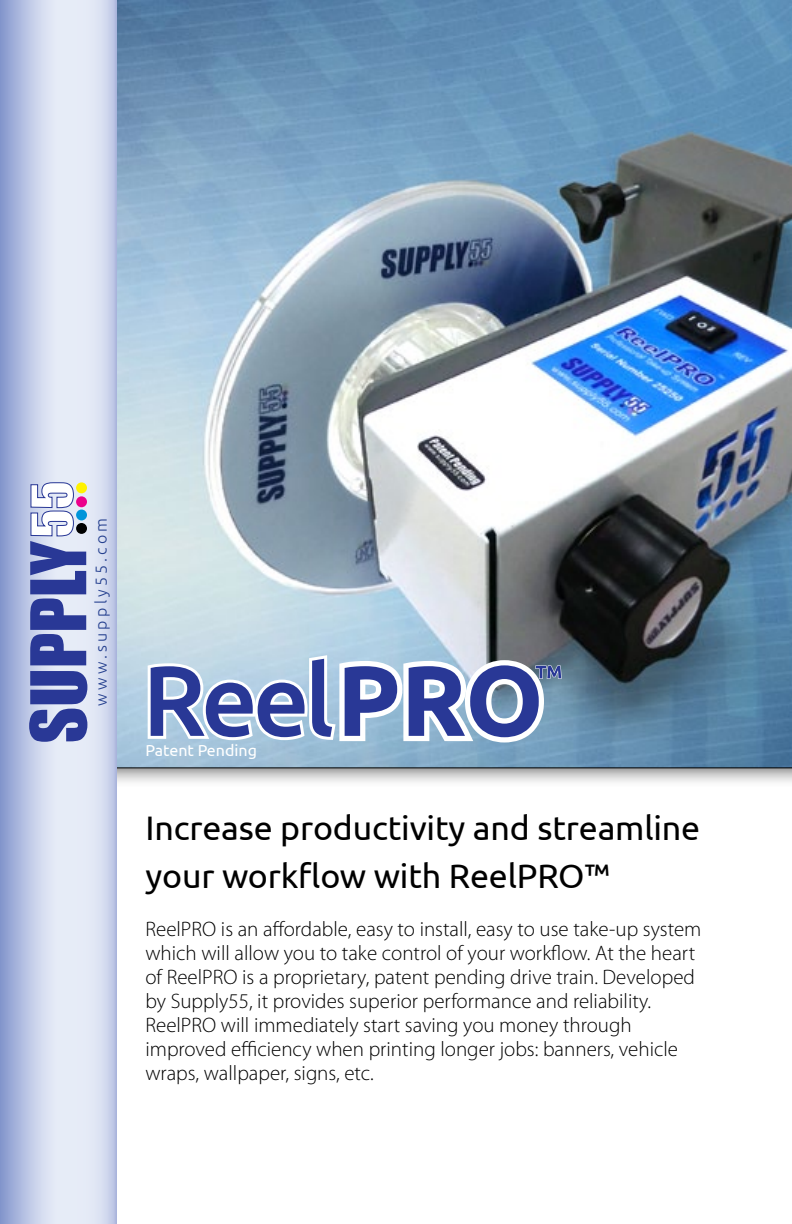
<style>
.page{position:relative;width:792px;height:1224px;background:#fff}
.page>*{position:absolute;margin:0;border:0;box-sizing:border-box;transform-origin:0 0}
.t1{font:34px/48px "Ubuntu";letter-spacing:-.005em;color:#000}
.t2{font:300 21px/24px "Myriad Pro";color:#000}
.t3{font:300 16px "Ubuntu";letter-spacing:.2em;color:#25408f}
.t4{font:16px "Ubuntu";color:#fff}
</style>
<div class="page">
<div style="left:0;top:0;width:792px;height:788px;background:#000;opacity:.75"></div>
<img style="left:117px;top:0;width:675px;height:768px">
<svg style="left:0;top:0;width:117px;height:1224px;background:#c9d2ea"></svg>
<svg style="left:29px;top:671px;width:58px;height:71px;background:#5966ae"></svg>
<svg style="left:30px;top:482px;width:56px;height:183px;background:#8993c7"></svg>
<div style="left:76px;top:482px;width:11px;height:11px;background:#fff200;border-radius:50%"></div>
<div style="left:76px;top:523px;width:11px;height:11px;background:#000;border-radius:50%"></div>
<div style="left:76px;top:496px;width:11px;height:11px;background:#ec008c;border-radius:50%"></div>
<div style="left:76px;top:510px;width:11px;height:10px;background:#0095da;border-radius:50%"></div>
<svg style="left:148px;top:655px;width:414px;height:88px"></svg>
<p class="t3" style="left:92px;top:706px;width:190px;rotate:-90deg">www.supply55.com</p>
<p class="t4" style="left:145px;top:741px;width:113px">Patent Pending</p>
<h1 class="t1" style="left:145px;top:803px;width:556px">Increase productivity and streamline your workflow with ReelPRO™</h1>
<p class="t2" style="left:145px;top:917px;width:558px">ReelPRO is an affordable, easy to install, easy to use take-up system which will allow you to take control of your workflow. At the heart of ReelPRO is a proprietary, patent pending drive train. Developed by Supply55, it provides superior performance and reliability.<br>ReelPRO will immediately start saving you money through improved efficiency when printing longer jobs: banners, vehicle wraps, wallpaper, signs, etc.</p>
</div>
